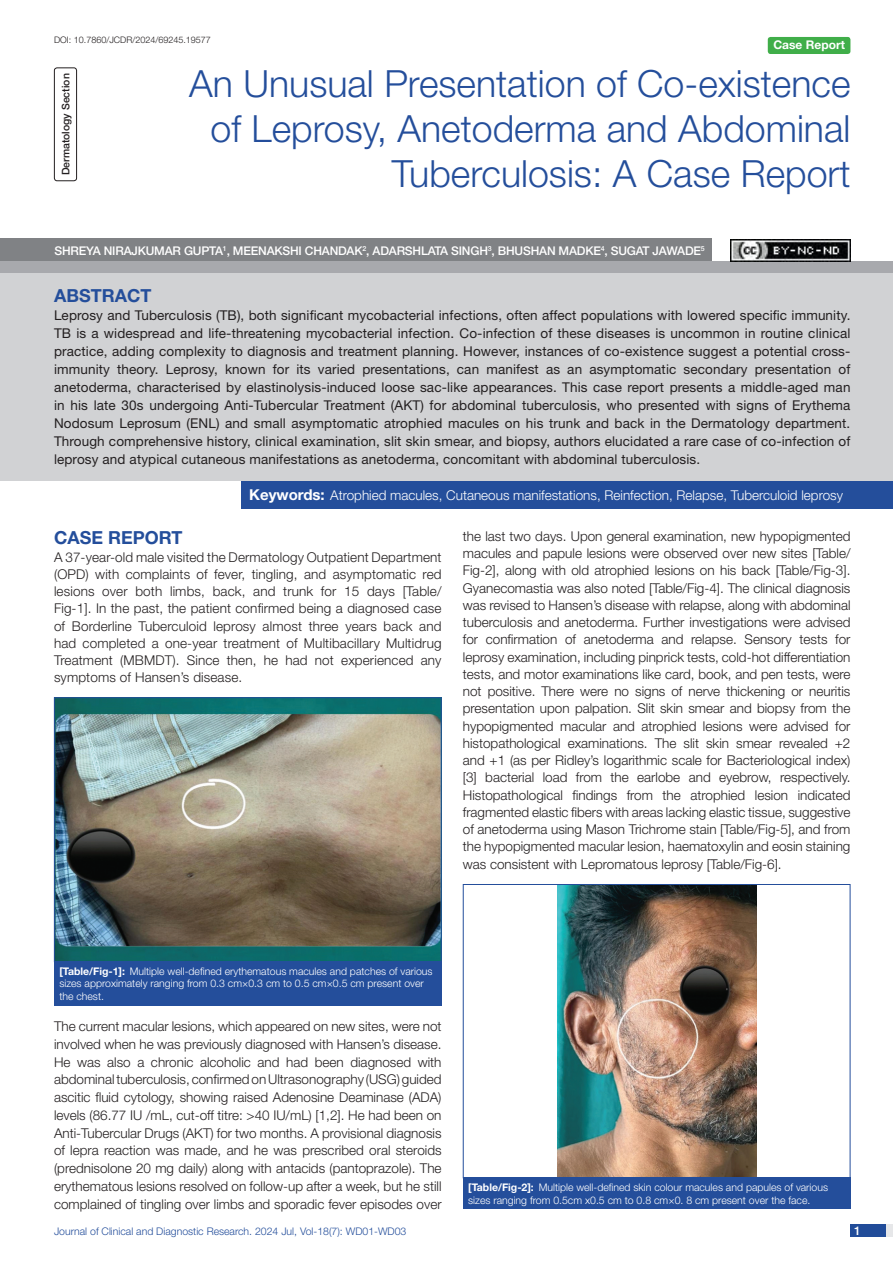
<style>
.page{position:relative;width:893px;height:1263px;background:#fff}
.page>*{position:absolute;margin:0;border:0;box-sizing:border-box;transform-origin:0 0}
.t1{font:300 37.5px/45px "Helvetica Neue";color:#244e9b;text-align:right}
.Heading{font:700 18px "Helvetica Neue";color:#244e9b}
.Abstract_head{font:700 18px "Helvetica Neue";color:#244e9b}
.Body_text{font:300 13.5px/17.2px "Helvetica Neue";color:#231f20;text-align:justify}
.Abstract_Text{font:13.5px/18px "Helvetica Neue";letter-spacing:.01em;color:#231f20;text-align:justify}
.Key_words{font:300 13.5px "Helvetica Neue";color:#fff}
.Author{font:500 12px "Helvetica Neue";letter-spacing:-.015em;color:#fff}
.t2{font:700 12px "Helvetica Neue";color:#fff}
.TABLE_FIG{font:300 10.5px/12.6px "Helvetica Neue";color:#fff}
.t3{font:300 10.5px "Helvetica Neue";color:#244e9b}
.section{font:500 10.5px "Helvetica Neue";color:#231f20}
.DOI{font:300 9px "Helvetica Neue";color:#231f20}
.s1{font-weight:700;font-size:15px}
.s2{font-weight:700}
</style>
<div class="page">
<div style="left:850px;top:1224px;width:43px;height:13px;background:#e6e7e9"></div>
<div style="left:850px;top:1224px;width:35px;height:13px;background:#214c99"></div>
<div style="left:768px;top:37px;width:82px;height:17px;background:#40ae49;border-radius:3px"></div>
<div style="left:54px;top:67px;width:23px;height:114px;border:1px solid #231f20;border-radius:3px"></div>
<div style="left:0;top:261px;width:893px;height:12px;background:#a8a9ad"></div>
<div style="left:0;top:238px;width:712px;height:23px;background:#808285"></div>
<div style="left:0;top:273px;width:893px;height:207px;background:#d1d2d4"></div>
<div style="left:241px;top:480px;width:652px;height:28px;background:#244e9b"></div>
<img style="left:56px;top:699px;width:384px;height:261px">
<div style="left:54px;top:697px;width:388px;height:265px;border:1px solid #244e9b"></div>
<div style="left:54px;top:961px;width:388px;height:44px;background:#244e9b"></div>
<img style="left:557px;top:886px;width:199px;height:290px">
<div style="left:463px;top:884px;width:387px;height:294px;border:1px solid #244e9b"></div>
<div style="left:463px;top:1177px;width:387px;height:32px;background:#244e9b"></div>
<img style="left:730px;top:239px;width:120px;height:22px">
<p class="DOI" style="left:54px;top:35px;width:158px">DOI: 10.7860/JCDR/2024/69245.19577</p>
<p class="t2" style="left:773px;top:37px;width:73px">Case Report</p>
<p class="section" style="left:60px;top:175px;width:103px;rotate:-90deg">DERMATOLOGY SECTION</p>
<p class="t1" style="left:189px;top:60px;width:663px">An Unusual Presentation of Co-existence of Leprosy, Anetoderma and Abdominal<br>Tuberculosis: A Case Report</p>
<p class="Author" style="left:54px;top:243px;width:652px">SHREYA NIRAJKUMAR GUPTA<sup>1</sup>, MEENAKSHI CHANDAK<sup>2</sup>, ADARSHLATA SING H<sup>3</sup>, BHUSHAN MADKE<sup>4</sup>, SUGAT JAWADE<sup>5</sup></p>
<p class="Abstract_head" style="left:54px;top:284px;width:99px">ABSTRACT</p>
<p class="Abstract_Text" style="left:54px;top:305px;width:798px">Leprosy and Tuberculosis (TB), both significant mycobacterial infections, often affect populations with lowered specific immunity.<br>TB is a widespread and life-threatening mycobacterial infection. Co-infection of these diseases is uncommon in routine clinical practice, adding complexity to diagnosis and treatment planning. However, instances of co-existence suggest a potential cross&shy;immunity theory. Leprosy, known for its varied presentations, can manifest as an asymptomatic secondary presentation of anetoderma, characterised by elastinolysis-induced loose sac-like appearances. This case report presents a middle-aged man in his late 30s undergoing Anti-Tubercular Treatment (AKT) for abdominal tuberculosis, who presented with signs of Erythema Nodosum Leprosum (ENL) and small asymptomatic atrophied macules on his trunk and back in the Dermatology department.<br>Through comprehensive history, clinical examination, slit skin smear, and biopsy, authors elucidated a rare case of co-infection of leprosy and atypical cutaneous manifestations as anetoderma, concomitant with abdominal tuberculosis.</p>
<p class="Key_words" style="left:249px;top:487px;width:595px"><span class="s1">Keywords:</span> Atrophied macules, Cutaneous manifestations, Reinfection, Relapse, Tuberculoid leprosy</p>
<p class="Heading" style="left:54px;top:527px;width:130px">CASE REPORT</p>
<p class="Body_text" style="left:54px;top:548px;width:389px">A 37-year-old male visited the Dermatology Outpatient Department (OPD) with complaints of fever, tingling, and asymptomatic red lesions over both limbs, back, and trunk for 15 days [Table/ Fig-1]. In the past, the patient confirmed being a diagnosed case of Borderline Tuberculoid leprosy almost three years back and had completed a one-year treatment of Multibacillary Multidrug Treatment (MBMDT). Since then, he had not experienced any symptoms of Hansen’s disease.</p>
<p class="Body_text" style="left:463px;top:527px;width:389px">the last two days. Upon general examination, new hypopigmented macules and papule lesions were observed over new sites [Table/ Fig-2], along with old atrophied lesions on his back [Table/Fig-3].<br>Gyanecomastia was also noted [Table/Fig-4]. The clinical diagnosis was revised to Hansen’s disease with relapse, along with abdominal tuberculosis and anetoderma. Further investigations were advised for confirmation of anetoderma and relapse. Sensory tests for leprosy examination, including pinprick tests, cold-hot differentiation tests, and motor examinations like card, book, and pen tests, were not positive. There were no signs of nerve thickening or neuritis presentation upon palpation. Slit skin smear and biopsy from the hypopigmented macular and atrophied lesions were advised for histopathological examinations. The slit skin smear revealed +2 and +1 (as per Ridley’s logarithmic scale for Bacteriological index) [3] bacterial load from the earlobe and eyebrow, respectively.<br>Histopathological findings from the atrophied lesion indicated fragmented elastic fibers with areas lacking elastic tissue, suggestive of anetoderma using Mason Trichrome stain [Table/Fig-5], and from the hypopigmented macular lesion, haematoxylin and eosin staining was consistent with Lepromatous leprosy [Table/Fig-6].</p>
<p class="TABLE_FIG" style="left:59px;top:964px;width:375px"><span class="s2">[Table/Fig-1]:</span> Multiple well-defined erythematous macules and patches of various sizes approximately ranging from 0.3 cm×0.3 cm to 0.5 cm×0.5 cm present over the chest.</p>
<p class="Body_text" style="left:54px;top:1017px;width:389px;line-height:17.7px">The current macular lesions, which appeared on new sites, were not involved when he was previously diagnosed with Hansen’s disease.<br>He was also a chronic alcoholic and had been diagnosed with abdominal tuberculosis, confirmed on Ultrasonography (USG) guided ascitic fluid cytology, showing raised Adenosine Deaminase (ADA) levels (86.77 IU /mL, cut-off titre: &gt;40 IU/mL) [1,2]. He had been on Anti-Tubercular Drugs (AKT) for two months. A provisional diagnosis of lepra reaction was made, and he was prescribed oral steroids (prednisolone 20 mg daily) along with antacids (pantoprazole). The erythematous lesions resolved on follow-up after a week, but he still complained of tingling over limbs and sporadic fever episodes over</p>
<p class="TABLE_FIG" style="left:468px;top:1181px;width:361px"><span class="s2">[Table/Fig-2]:</span> Multiple well-defined skin colour macules and papules of various sizes ranging from 0.5cm x0.5 cm to 0.8 cm×0. 8 cm present over the face.</p>
<p class="t3" style="left:54px;top:1225px;width:354px">Journal of Clinical and Diagnostic Research. 2024 Jul, Vol-18(7): WD01-WD03</p>
<p class="Author" style="left:854px;top:1223px;width:8px">1</p>
</div>
